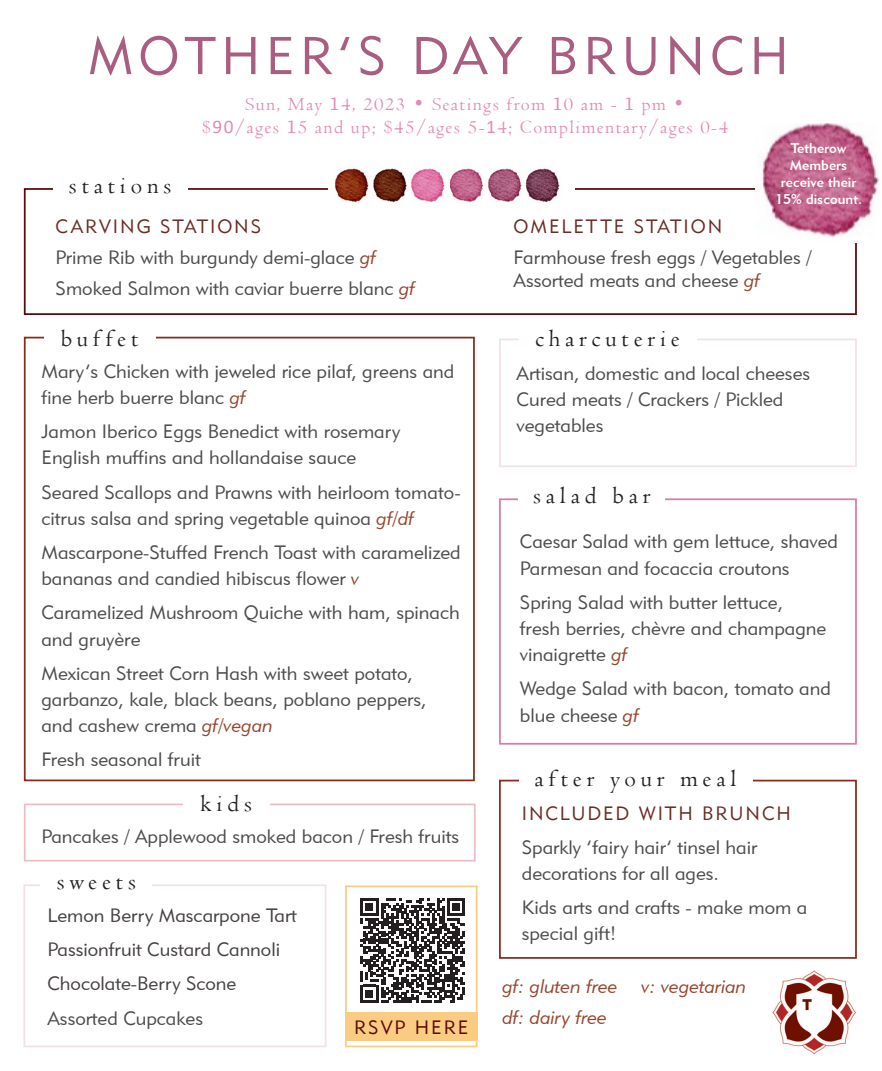
<style>
.page{position:relative;width:882px;height:1071px;background:#fff}
.page>*{position:absolute;margin:0;border:0;box-sizing:border-box;transform-origin:0 0}
.t1{font:52.5px "Geometric 415 BT Lite A";letter-spacing:.1em;color:#a95d80}
.t2{font:24.5px "Centaur";letter-spacing:.2em;color:#231f20}
.t3{font:19.25px/26.2px "Geometric 415 BT Lite A";color:#4b4c4d}
.t4{font:19.25px/23.1px "Centaur";letter-spacing:.075em;color:#e18cb7;text-align:center}
.t5{font:19.25px "Geometric 415 BT Lite A";color:#454042}
.t6{font:19.25px "Geometric 415 BT Lite A";letter-spacing:.1em;color:#6b2a23}
.t7{font:19.25px "Geometric 415 BT Lite Italic A";color:#97462d}
.t8{font:19.25px "Geometric 415 BT Lite A";letter-spacing:.1em;color:#59090b}
.t9{font:14px/16.8px "Geometric 415 BT Medium A";color:#fff;text-align:center}
.s1{font-family:"Source Serif Variable"}
.s2{font-family:"Geometric 415 BT Medium A"}
.s3{font-family:"Calibri"}
.s4{font-family:"Geometric 415 BT Lite Italic A";color:#97462d}
</style>
<div class="page">
<div style="left:345px;top:885px;width:133px;height:162px;border:2px solid #facc82"></div>
<div style="left:24px;top:337px;width:451px;height:444px;border:2px solid #8a2a1b"></div>
<div style="left:24px;top:188px;width:833px;height:127px;border:2px solid #59090b"></div>
<div style="left:53px;top:166px;width:134px;height:37px;background:#fff"></div>
<div style="left:44px;top:319px;width:111px;height:38px;background:#fff"></div>
<div style="left:23px;top:884px;width:304px;height:163px;border:2px solid #f3e0ea"></div>
<div style="left:40px;top:862px;width:112px;height:37px;background:#fff"></div>
<div style="left:499px;top:780px;width:358px;height:179px;border:2px solid #8a2a1b"></div>
<div style="left:519px;top:756px;width:233px;height:44px;background:#fff"></div>
<img style="left:772px;top:970px;width:84px;height:84px">
<div style="left:24px;top:804px;width:452px;height:58px;border:2px solid #f0bcc3"></div>
<div style="left:183px;top:784px;width:87px;height:38px;background:#fff"></div>
<div style="left:499px;top:498px;width:358px;height:247px;border:2px solid #dd79ab"></div>
<div style="left:519px;top:464px;width:146px;height:61px;background:#fff"></div>
<div style="left:499px;top:339px;width:358px;height:128px;border:2px solid #f3e0ea"></div>
<div style="left:519px;top:319px;width:177px;height:38px;background:#fff"></div>
<img style="left:328px;top:168px;width:247px;height:35px">
<img style="left:755px;top:124px;width:125px;height:119px">
<svg style="left:361px;top:898px;width:104px;height:104px"></svg>
<div style="left:345px;top:1013px;width:133px;height:28px;background:#facc82"></div>
<p class="t1" style="left:88px;top:24px;width:702px">MOTHER’S DAY BRUNCH</p>
<p class="t4" style="left:202px;top:92px;width:528px">Sun, May <span class="s1">1</span>4, 2023 <span class="s2">•</span> Seatings from <span class="s1">1</span>0 am - <span class="s1">1</span> pm <span class="s2">•<br></span>$<span class="s3">90</span>/ages <span class="s1">1</span>5 and up; $45/ages 5-<span class="s3">1</span>4; Complimentary/ages 0-4</p>
<p class="t2" style="left:69px;top:170px;width:104px">stations</p>
<p class="t6" style="left:56px;top:215px;width:207px">CARVING STATIONS</p>
<p class="t3" style="left:56px;top:244px;width:322px">Prime Rib with burgundy demi-glace <span class="s4">gf</span></p>
<p class="t3" style="left:56px;top:275px;width:361px">Smoked Salmon with caviar buerre blanc <span class="s4">gf</span></p>
<p class="t2" style="left:61px;top:324px;width:79px">buffet</p>
<p class="t3" style="left:41px;top:358px;width:414px">Mary’s Chicken with jeweled rice pilaf, greens and fine herb buerre blanc <span class="s4">gf</span></p>
<p class="t3" style="left:41px;top:418px;width:360px">Jamon Iberico Eggs Benedict with rosemary<br>English muffins and hollandaise sauce</p>
<p class="t3" style="left:41px;top:478px;width:421px">Seared Scallops and Prawns with heirloom tomato&shy;citrus salsa and spring vegetable quinoa <span class="s4">gf/df</span></p>
<p class="t3" style="left:41px;top:539px;width:421px">Mascarpone-Stuffed French Toast with caramelized bananas and candied hibiscus flower <span class="s4">v</span></p>
<p class="t3" style="left:41px;top:599px;width:420px">Caramelized Mushroom Quiche with ham, spinach and gruyère</p>
<p class="t3" style="left:41px;top:660px;width:387px">Mexican Street Corn Hash with sweet potato, garbanzo, kale, black beans, poblano peppers, and cashew crema <span class="s4">gf/vegan</span></p>
<p class="t3" style="left:41px;top:746px;width:161px">Fresh seasonal fruit</p>
<p class="t2" style="left:200px;top:789px;width:53px">kids</p>
<p class="t3" style="left:41px;top:822px;width:419px">Pancakes / Applewood smoked bacon / Fresh fruits</p>
<p class="t2" style="left:57px;top:866px;width:81px">sweets</p>
<p class="t5" style="left:48px;top:904px;width:251px">Lemon Berry Mascarpone Tart</p>
<p class="t5" style="left:48px;top:938px;width:234px">Passionfruit Custard Cannoli</p>
<p class="t5" style="left:48px;top:972px;width:190px">Chocolate-Berry Scone</p>
<p class="t3" style="left:48px;top:1004px;width:157px">Assorted Cupcakes</p>
<p class="t8" style="left:354px;top:1015px;width:116px">RSVP HERE</p>
<p class="t9" style="left:775px;top:140px;width:89px">Tetherow<br>Members receive their<br>15% discount.</p>
<p class="t6" style="left:514px;top:214px;width:210px">OMELETTE STATION</p>
<p class="t3" style="left:514px;top:245px;width:300px;line-height:23.1px">Farmhouse fresh eggs / Vegetables /<br>Assorted meats and cheese <span class="s4">gf</span></p>
<p class="t2" style="left:535px;top:324px;width:146px">charcuterie</p>
<p class="t3" style="left:517px;top:360px;width:295px">Artisan, domestic and local cheeses<br>Cured meats / Crackers / Pickled vegetables</p>
<p class="t2" style="left:533px;top:480px;width:119px">salad bar</p>
<p class="t3" style="left:520px;top:528px;width:320px">Caesar Salad with gem lettuce, shaved<br>Parmesan and focaccia croutons</p>
<p class="t3" style="left:520px;top:589px;width:308px">Spring Salad with butter lettuce, fresh berries, chèvre and champagne vinaigrette <span class="s4">gf</span></p>
<p class="t3" style="left:520px;top:675px;width:312px">Wedge Salad with bacon, tomato and blue cheese <span class="s4">gf</span></p>
<p class="t2" style="left:535px;top:764px;width:203px">after your meal</p>
<p class="t6" style="left:522px;top:801px;width:271px">INCLUDED WITH BRUNCH</p>
<p class="t3" style="left:522px;top:834px;width:237px">Sparkly ‘fairy hair’ tinsel hair decorations for all ages.</p>
<p class="t3" style="left:522px;top:894px;width:287px">Kids arts and crafts - make mom a special gift!</p>
<p class="t7" style="left:503px;top:974px;width:117px">gf: gluten free</p>
<p class="t7" style="left:503px;top:1005px;width:106px">df: dairy free</p>
<p class="t7" style="left:641px;top:974px;width:106px">v: vegetarian</p>
</div>
